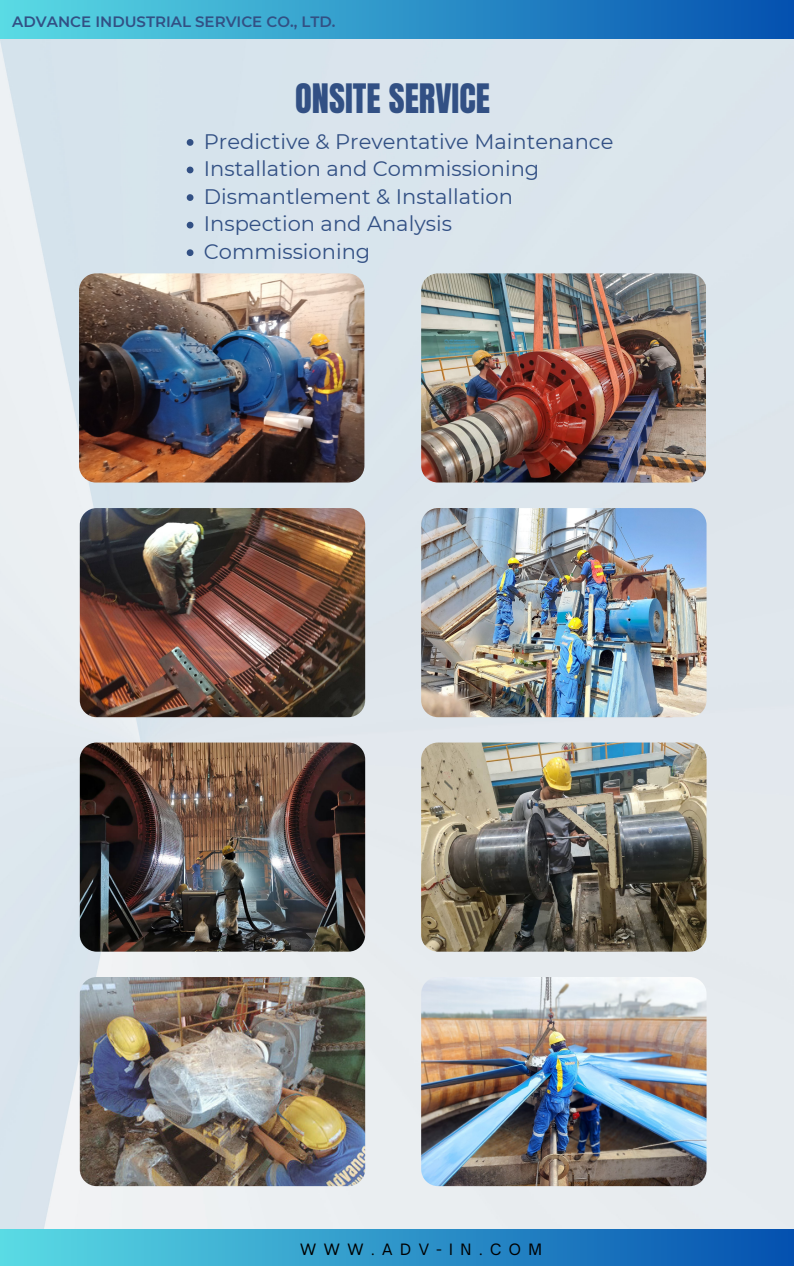
<style>
.page{position:relative;width:794px;height:1266px;background:#fff}
.page>*{position:absolute;margin:0;border:0;box-sizing:border-box;transform-origin:0 0}
.t1{font:34.5px "Anton";color:#325084}
.t2{font:21px "Montserrat";color:#325084}
.t3{font:600 15px "Montserrat";color:#325084}
.t4{font:15px "Open Sauce One";letter-spacing:.5em;color:#000}
</style>
<div class="page">
<img style="left:0;top:39px;width:793px;height:1191px">
<div style="left:0;top:0;width:793px;height:39px;background:linear-gradient(to right,#5adbe4,#0450af)"></div>
<div style="left:0;top:1230px;width:793px;height:36px;background:linear-gradient(to right,#5adbe4,#0450af)"></div>
<img style="left:79px;top:273px;width:285px;height:209px;border-radius:17px">
<img style="left:421px;top:273px;width:284px;height:209px;border-radius:17px">
<img style="left:80px;top:508px;width:285px;height:209px;border-radius:17px">
<svg style="left:187px;top:139px;width:6px;height:7px"></svg>
<svg style="left:187px;top:167px;width:6px;height:6px"></svg>
<svg style="left:187px;top:194px;width:6px;height:7px"></svg>
<svg style="left:187px;top:222px;width:6px;height:6px"></svg>
<svg style="left:187px;top:249px;width:6px;height:7px"></svg>
<img style="left:80px;top:742px;width:285px;height:209px;border-radius:17px">
<img style="left:421px;top:508px;width:285px;height:209px;border-radius:17px">
<img style="left:421px;top:742px;width:285px;height:209px;border-radius:17px">
<img style="left:80px;top:977px;width:285px;height:209px;border-radius:17px">
<img style="left:421px;top:977px;width:285px;height:209px;border-radius:17px">
<p class="t3" style="left:12px;top:12px;width:324px">ADVANCE INDUSTRIAL SERVICE CO., LTD.</p>
<p class="t1" style="left:295px;top:74px;width:196px">ONSITE SERVICE</p>
<p class="t2" style="left:204px;top:128px;width:411px">Predictive &amp; Preventative Maintenance</p>
<p class="t2" style="left:204px;top:156px;width:337px">Installation and Commissioning</p>
<p class="t2" style="left:204px;top:183px;width:310px">Dismantlement &amp; Installation</p>
<p class="t2" style="left:204px;top:211px;width:249px">Inspection and Analysis</p>
<p class="t2" style="left:204px;top:238px;width:168px">Commissioning</p>
<p class="t4" style="left:300px;top:1239px;width:243px">WWW.ADV-IN.COM</p>
</div>
